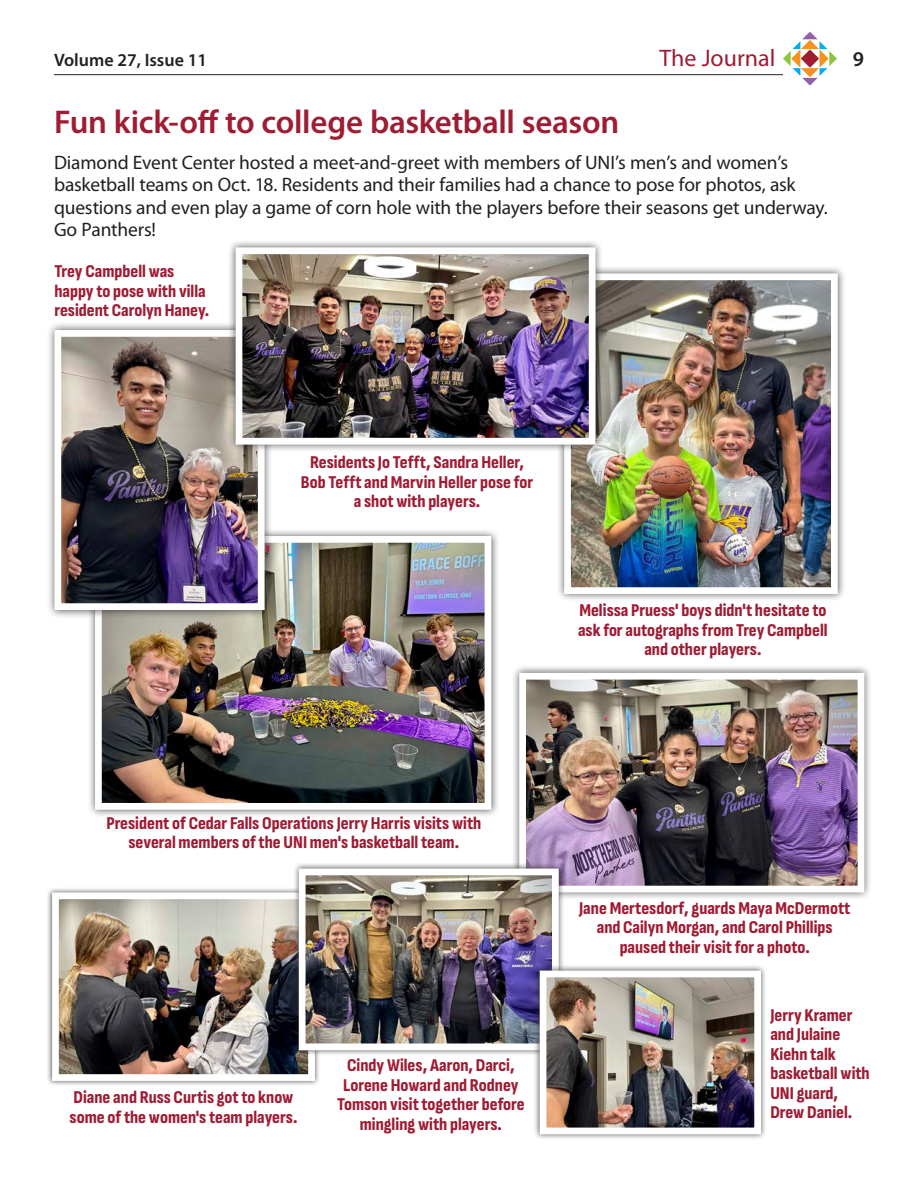
<style>
.page{position:relative;width:918px;height:1188px;background:#fff}
.page>*{position:absolute;margin:0;border:0;box-sizing:border-box;transform-origin:0 0}
.t1{font:600 33px "Myriad Pro";letter-spacing:-.01em;color:#9f1c33}
.t2{font:24px "Myriad Pro";color:#9f1c33}
.t3{font:600 21px "Myriad Pro";color:#231f20}
.t4{font:19.5px/22.5px "Myriad Pro";letter-spacing:-.01em;color:#231f20}
.t5{font:18px/19.5px "Sofia Sans Condensed";color:#9f1c33;text-align:center}
.t6{font:600 18px "Myriad Pro";color:#231f20}
</style>
<div class="page">
<svg style="left:783px;top:32px;width:54px;height:54px"></svg>
<hr style="left:54px;top:74px;width:729px;height:1px;background:#231f20">
<div style="left:87px;top:528px;width:412px;height:290px;background:#231f20;opacity:.75"></div>
<img style="left:103px;top:544px;width:380px;height:258px">
<div style="left:95px;top:536px;width:396px;height:274px;border:7px solid #fff"></div>
<div style="left:556px;top:265px;width:290px;height:337px;background:#231f20;opacity:.75"></div>
<img style="left:572px;top:281px;width:258px;height:305px">
<div style="left:564px;top:273px;width:274px;height:321px;border:7px solid #fff"></div>
<div style="left:46px;top:321px;width:227px;height:298px;background:#231f20;opacity:.75"></div>
<img style="left:62px;top:338px;width:195px;height:264px">
<div style="left:54px;top:330px;width:211px;height:280px;border:7px solid #fff"></div>
<div style="left:227px;top:239px;width:377px;height:214px;background:#231f20;opacity:.75"></div>
<img style="left:244px;top:255px;width:344px;height:182px">
<div style="left:236px;top:247px;width:360px;height:198px;border:7px solid #fff"></div>
<div style="left:511px;top:665px;width:362px;height:236px;background:#231f20;opacity:.75"></div>
<img style="left:527px;top:681px;width:329px;height:203px">
<div style="left:519px;top:673px;width:345px;height:219px;border:7px solid #fff"></div>
<div style="left:47px;top:887px;width:273px;height:199px;background:#231f20;opacity:.75"></div>
<img style="left:60px;top:900px;width:247px;height:173px">
<div style="left:52px;top:892px;width:263px;height:189px;border:7px solid #fff"></div>
<div style="left:293px;top:863px;width:272px;height:193px;background:#231f20;opacity:.75"></div>
<img style="left:307px;top:877px;width:244px;height:165px">
<div style="left:299px;top:869px;width:260px;height:181px;border:7px solid #fff"></div>
<div style="left:534px;top:965px;width:233px;height:176px;background:#231f20;opacity:.75"></div>
<img style="left:548px;top:979px;width:205px;height:147px">
<div style="left:540px;top:971px;width:221px;height:163px;border:7px solid #fff"></div>
<p class="t6" style="left:54px;top:49px;width:155px">Volume 27, Issue 11</p>
<h2 class="t2" style="left:660px;top:43px;width:117px">The Journal</h2>
<p class="t3" style="left:853px;top:46px;width:13px">9</p>
<p class="t1" style="left:54px;top:101px;width:567px">Fun kick-off to college basketball season</p>
<p class="t4" style="left:54px;top:151px;width:775px">Diamond Event Center hosted a meet-and-greet with members of UNI’s men’s and women’s basketball teams on Oct. 18. Residents and their families had a chance to pose for photos, ask questions and even play a game of corn hole with the players before their seasons get underway.<br>Go Panthers!</p>
<p class="t5" style="left:54px;top:262px;width:156px;text-align:left">Trey Campbell was happy to pose with villa resident Carolyn Haney.</p>
<p class="t5" style="left:301px;top:453px;width:234px">Residents Jo Tefft, Sandra Heller,<br>Bob Tefft and Marvin Heller pose for a shot with players.</p>
<p class="t5" style="left:578px;top:601px;width:251px">Melissa Pruess' boys didn't hesitate to ask for autographs from Trey Campbell and other players.</p>
<p class="t5" style="left:106px;top:813px;width:376px">President of Cedar Falls Operations Jerry Harris visits with several members of the UNI men's basketball team.</p>
<p class="t5" style="left:70px;top:1088px;width:229px;text-align:left">Diane and Russ Curtis got to know some of the women's team players.</p>
<p class="t5" style="left:337px;top:1056px;width:189px">Cindy Wiles, Aaron, Darci,<br>Lorene Howard and Rodney<br>Tomson visit together before mingling with players.</p>
<p class="t5" style="left:579px;top:898px;width:273px">Jane Mertesdorf, guards Maya McDermott and Cailyn Morgan, and Carol Phillips paused their visit for a photo.</p>
<p class="t5" style="left:770px;top:1005px;width:101px;text-align:left">Jerry Kramer and Julaine<br>Kiehn talk basketball with<br>UNI guard,<br>Drew Daniel.</p>
</div>
